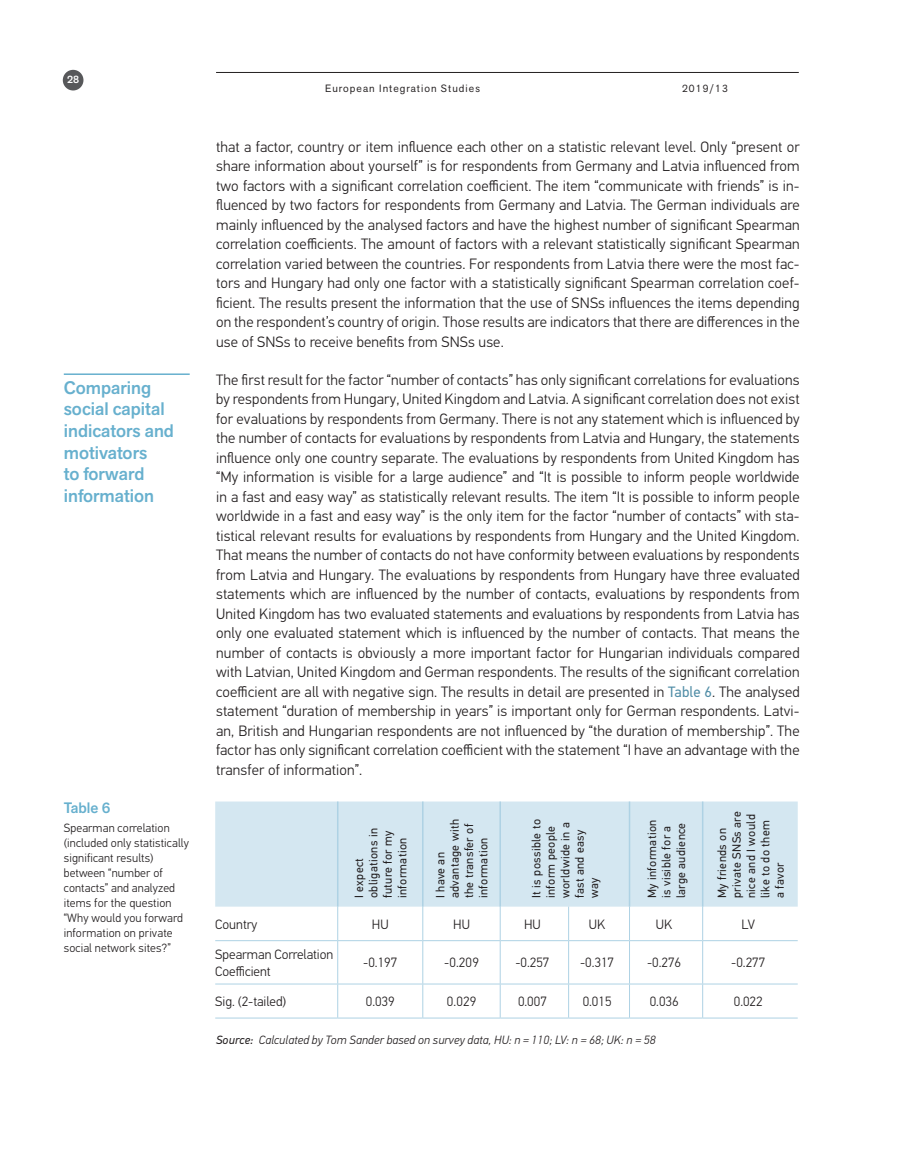
<style>
.page{position:relative;width:906px;height:1174px;background:#fff}
.page>*{position:absolute;margin:0;border:0;box-sizing:border-box;transform-origin:0 0}
.skyrelis{font:500 18px/21.6px "Akzid Grtsk Next";color:#67b0ce}
.pagrindinis{font:300 15px/19.5px "PF Din Text Pro";letter-spacing:.01em;color:#231f20;text-align:justify}
.pav_nr{font:500 15px "Akzid Grtsk Next";color:#67b0ce}
.pagrindinis-2{font:300 13.5px/16.2px "PF Din Text Pro";color:#231f20}
.Lenteles_galva{font:12px/14.4px "PF Din Text Pro";letter-spacing:.03em;color:#231f20}
.pav_nr-2{font:300 12px/15px "PF Din Text Pro";letter-spacing:.01em;color:#231f20}
.FIG_tekstas{font:italic 300 12px "PF Din Text Pro";letter-spacing:.01em;color:#231f20}
.t1{font:10.5px "Akzid Grtsk Next";letter-spacing:.1em;color:#231f20}
.t2{font:500 10.5px "Akzid Grtsk Next";color:#fff}
.s1{font-weight:400;color:#528ea7}
.s2{font-weight:400}
</style>
<div class="page">
<hr style="left:216px;top:72px;width:583px;height:1px;background:#231f20">
<div style="left:63px;top:70px;width:20px;height:20px;background:#57585a;border-radius:50%"></div>
<hr style="left:64px;top:373px;width:126px;height:2px;background:#67b0ce">
<div style="left:215px;top:801px;width:582px;height:105px;background:#d4e7f1"></div>
<hr style="left:337px;top:801px;width:1px;height:105px;background:#aed2e4">
<hr style="left:422px;top:801px;width:1px;height:105px;background:#aed2e4">
<hr style="left:499px;top:801px;width:2px;height:105px;background:#aed2e4">
<hr style="left:629px;top:801px;width:1px;height:105px;background:#aed2e4">
<hr style="left:702px;top:801px;width:1px;height:105px;background:#aed2e4">
<hr style="left:337px;top:906px;width:1px;height:34px;background:#aed2e4">
<hr style="left:422px;top:906px;width:1px;height:34px;background:#aed2e4">
<hr style="left:500px;top:906px;width:1px;height:34px;background:#aed2e4">
<hr style="left:568px;top:906px;width:1px;height:34px;background:#aed2e4">
<hr style="left:629px;top:906px;width:1px;height:34px;background:#aed2e4">
<hr style="left:702px;top:906px;width:1px;height:34px;background:#aed2e4">
<hr style="left:215px;top:940px;width:123px;height:1px;background:#aed2e4">
<hr style="left:338px;top:940px;width:85px;height:1px;background:#aed2e4">
<hr style="left:337px;top:941px;width:1px;height:42px;background:#aed2e4">
<hr style="left:423px;top:940px;width:77px;height:1px;background:#aed2e4">
<hr style="left:422px;top:941px;width:1px;height:42px;background:#aed2e4">
<hr style="left:500px;top:940px;width:68px;height:1px;background:#aed2e4">
<hr style="left:500px;top:941px;width:1px;height:42px;background:#aed2e4">
<hr style="left:568px;top:940px;width:61px;height:1px;background:#aed2e4">
<hr style="left:568px;top:941px;width:1px;height:42px;background:#aed2e4">
<hr style="left:629px;top:940px;width:73px;height:1px;background:#aed2e4">
<hr style="left:629px;top:941px;width:1px;height:42px;background:#aed2e4">
<hr style="left:702px;top:940px;width:95px;height:1px;background:#aed2e4">
<hr style="left:702px;top:941px;width:1px;height:42px;background:#aed2e4">
<hr style="left:215px;top:983px;width:123px;height:1px;background:#aed2e4">
<hr style="left:338px;top:983px;width:85px;height:1px;background:#aed2e4">
<hr style="left:337px;top:984px;width:1px;height:33px;background:#aed2e4">
<hr style="left:423px;top:983px;width:77px;height:1px;background:#aed2e4">
<hr style="left:422px;top:984px;width:1px;height:33px;background:#aed2e4">
<hr style="left:500px;top:983px;width:68px;height:1px;background:#aed2e4">
<hr style="left:500px;top:984px;width:1px;height:33px;background:#aed2e4">
<hr style="left:568px;top:983px;width:61px;height:1px;background:#aed2e4">
<hr style="left:568px;top:984px;width:1px;height:33px;background:#aed2e4">
<hr style="left:629px;top:983px;width:73px;height:1px;background:#aed2e4">
<hr style="left:629px;top:984px;width:1px;height:33px;background:#aed2e4">
<hr style="left:702px;top:983px;width:95px;height:1px;background:#aed2e4">
<hr style="left:702px;top:984px;width:1px;height:33px;background:#aed2e4">
<hr style="left:215px;top:1017px;width:123px;height:1px;background:#aed2e4">
<hr style="left:338px;top:1017px;width:85px;height:1px;background:#aed2e4">
<hr style="left:423px;top:1017px;width:77px;height:1px;background:#aed2e4">
<hr style="left:500px;top:1017px;width:68px;height:1px;background:#aed2e4">
<hr style="left:568px;top:1017px;width:61px;height:1px;background:#aed2e4">
<hr style="left:629px;top:1017px;width:73px;height:1px;background:#aed2e4">
<hr style="left:702px;top:1017px;width:95px;height:1px;background:#aed2e4">
<p class="t2" style="left:67px;top:72px;width:13px">28</p>
<p class="skyrelis" style="left:64px;top:376px;width:112px">Comparing social capital indicators and motivators<br>to forward information</p>
<p class="pav_nr" style="left:64px;top:797px;width:48px">Table 6</p>
<p class="pav_nr-2" style="left:64px;top:820px;width:127px">Spearman correlation (included only statistically significant results) between “number of contacts” and analyzed items for the question “Why would you forward information on private social network sites?”</p>
<p class="t1" style="left:325px;top:82px;width:156px">European Integration Studies</p>
<p class="t1" style="left:682px;top:82px;width:47px">2019/13</p>
<p class="pagrindinis" style="left:216px;top:137px;width:585px">that a factor, country or item influence each other on a statistic relevant level. Only “present or share information about yourself” is for respondents from Germany and Latvia influenced from two factors with a significant correlation coefficient. The item “communicate with friends” is in&shy;fluenced by two factors for respondents from Germany and Latvia. The German individuals are mainly influenced by the analysed factors and have the highest number of significant Spearman correlation coefficients. The amount of factors with a relevant statistically significant Spearman correlation varied between the countries. For respondents from Latvia there were the most fac&shy;tors and Hungary had only one factor with a statistically significant Spearman correlation coef&shy;ficient. The results present the information that the use of SNSs influences the items depending on the respondent’s country of origin. Those results are indicators that there are differences in the use of SNSs to receive benefits from SNSs use.</p>
<p class="pagrindinis" style="left:216px;top:370px;width:585px">The first result for the factor “number of contacts” has only significant correlations for evaluations by respondents from Hungary, United Kingdom and Latvia. A significant correlation does not exist for evaluations by respondents from Germany. There is not any statement which is influenced by the number of contacts for evaluations by respondents from Latvia and Hungary, the statements influence only one country separate. The evaluations by respondents from United Kingdom has “My information is visible for a large audience” and “It is possible to inform people worldwide in a fast and easy way” as statistically relevant results. The item “It is possible to inform people worldwide in a fast and easy way” is the only item for the factor “number of contacts” with sta&shy;tistical relevant results for evaluations by respondents from Hungary and the United Kingdom.<br>That means the number of contacts do not have conformity between evaluations by respondents from Latvia and Hungary. The evaluations by respondents from Hungary have three evaluated statements which are influenced by the number of contacts, evaluations by respondents from United Kingdom has two evaluated statements and evaluations by respondents from Latvia has only one evaluated statement which is influenced by the number of contacts. That means the number of contacts is obviously a more important factor for Hungarian individuals compared with Latvian, United Kingdom and German respondents. The results of the significant correlation coefficient are all with negative sign. The results in detail are presented in <span class="s1">Table 6</span>. The analysed statement “duration of membership in years” is important only for German respondents. Latvi&shy;an, British and Hungarian respondents are not influenced by “the duration of membership”. The factor has only significant correlation coefficient with the statement “I have an advantage with the transfer of information”.</p>
<p class="Lenteles_galva" style="left:352px;top:898px;width:71px;rotate:-90deg">I expect obligations in future for my information</p>
<p class="Lenteles_galva" style="left:433px;top:898px;width:80px;rotate:-90deg">I have an advantage with the transfer of information</p>
<p class="Lenteles_galva" style="left:529px;top:898px;width:80px;rotate:-90deg">It is possible to inform people worldwide in a fast and easy way</p>
<p class="Lenteles_galva" style="left:645px;top:898px;width:80px;rotate:-90deg">My information is visible for a large audience</p>
<p class="Lenteles_galva" style="left:715px;top:898px;width:88px;rotate:-90deg">My friends on private SNSs are nice and I would like to do them<br>a favor</p>
<p class="pagrindinis-2" style="left:215px;top:916px;width:44px">Country</p>
<p class="pagrindinis-2" style="left:372px;top:916px;width:18px">HU</p>
<p class="pagrindinis-2" style="left:453px;top:916px;width:18px">HU</p>
<p class="pagrindinis-2" style="left:524px;top:916px;width:18px">HU</p>
<p class="pagrindinis-2" style="left:589px;top:916px;width:18px">UK</p>
<p class="pagrindinis-2" style="left:656px;top:916px;width:18px">UK</p>
<p class="pagrindinis-2" style="left:741px;top:916px;width:15px">LV</p>
<p class="pagrindinis-2" style="left:215px;top:946px;width:120px">Spearman Correlation<br>Coefficient</p>
<p class="pagrindinis-2" style="left:363px;top:955px;width:36px">-0.197</p>
<p class="pagrindinis-2" style="left:444px;top:955px;width:36px">-0.209</p>
<p class="pagrindinis-2" style="left:515px;top:955px;width:36px">-0.257</p>
<p class="pagrindinis-2" style="left:580px;top:955px;width:36px">-0.317</p>
<p class="pagrindinis-2" style="left:647px;top:955px;width:36px">-0.276</p>
<p class="pagrindinis-2" style="left:731px;top:955px;width:36px">-0.277</p>
<p class="pagrindinis-2" style="left:215px;top:993px;width:73px">Sig. (2-tailed)</p>
<p class="pagrindinis-2" style="left:366px;top:993px;width:30px">0.039</p>
<p class="pagrindinis-2" style="left:447px;top:993px;width:31px">0.029</p>
<p class="pagrindinis-2" style="left:518px;top:993px;width:30px">0.007</p>
<p class="pagrindinis-2" style="left:582px;top:993px;width:30px">0.015</p>
<p class="pagrindinis-2" style="left:649px;top:993px;width:30px">0.036</p>
<p class="pagrindinis-2" style="left:734px;top:993px;width:30px">0.022</p>
<p class="FIG_tekstas" style="left:216px;top:1033px;width:441px"><span class="s2">Source:</span> Calculated by Tom Sander based on survey data, HU: n = 110; LV: n = 68; UK: n = 58</p>
</div>
